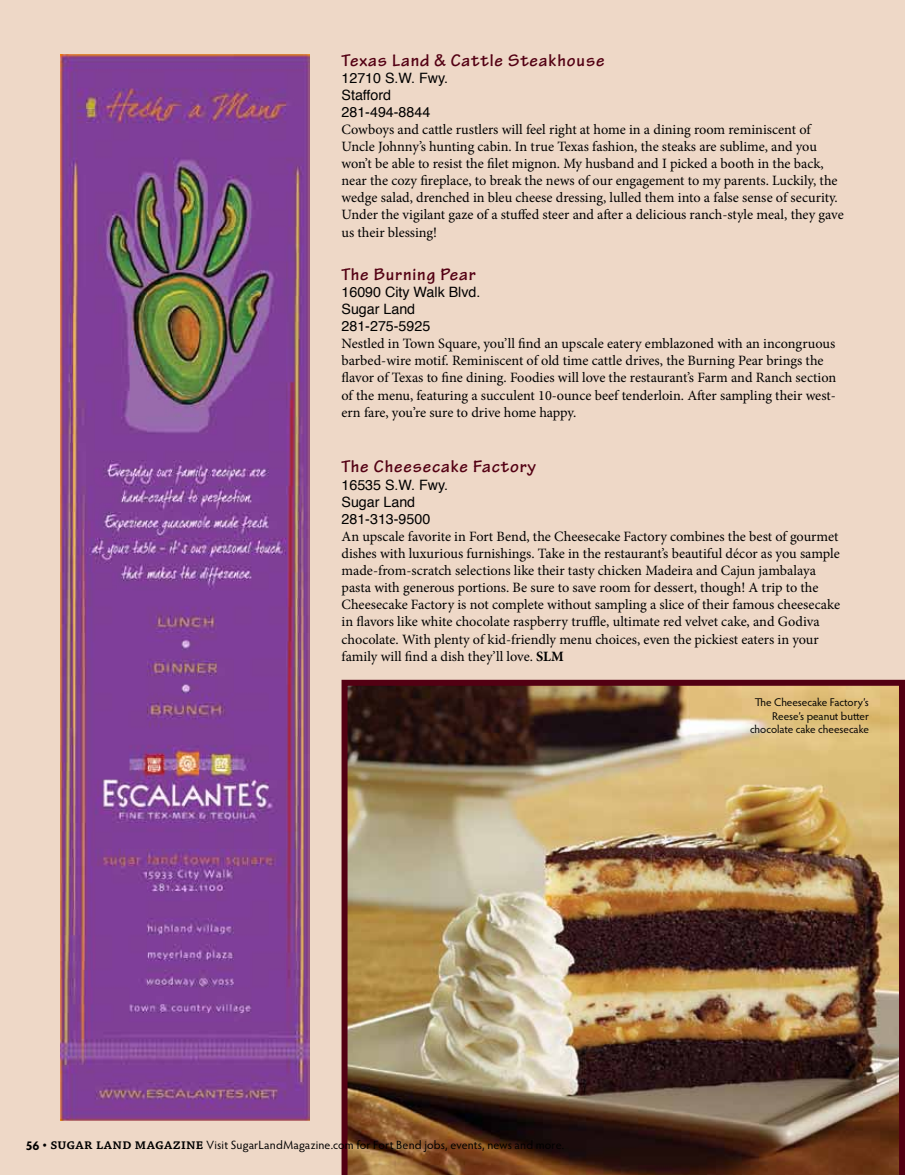
<style>
.page{position:relative;width:905px;height:1175px;background:#fff}
.page>*{position:absolute;margin:0;border:0;box-sizing:border-box;transform-origin:0 0}
.t1{font:700 18px "Tekton Pro";letter-spacing:.05em;color:#530013}
.t2{font:14.25px/17.1px "Minion Pro";color:#000}
.t3{font:14.25px/17.1px "Helvetica";color:#000}
.t4{font:12px "Hypatia Sans Pro";letter-spacing:.015em;color:#000}
.t5{font:11.25px/13.5px "Hypatia Sans Pro";letter-spacing:-.005em;color:#000;text-align:right}
.s1{font-weight:700}
.s2{font-weight:700;font-size:12.75px}
.s3{font-family:"Chaparral Pro";font-size:15px}
.s4{font-family:"Chaparral Pro";font-weight:600;font-size:15px}
</style>
<div class="page">
<div style="left:0;top:0;width:904px;height:1174px;background:#eed8c7"></div>
<img style="left:341px;top:680px;width:563px;height:494px">
<img style="left:61px;top:54px;width:248px;height:1067px">
<p class="t1" style="left:341px;top:49px;width:264px">Texas Land &amp; Cattle Steakhouse</p>
<p class="t3" style="left:341px;top:69px;width:108px">12710 S.W. Fwy.<br>Stafford<br>281-494-8844</p>
<p class="t2" style="left:341px;top:121px;width:504px">Cowboys and cattle rustlers will feel right at home in a dining room reminiscent of Uncle Johnny’s hunting cabin. In true Texas fashion, the steaks are sublime, and you won’t be able to resist the filet mignon. My husband and I picked a booth in the back, near the cozy fireplace, to break the news of our engagement to my parents. Luckily, the wedge salad, drenched in bleu cheese dressing, lulled them into a false sense of security.<br>Under the vigilant gaze of a stuffed steer and after a delicious ranch-style meal, they gave us their blessing!</p>
<p class="t1" style="left:341px;top:263px;width:135px">The Burning Pear</p>
<p class="t3" style="left:341px;top:284px;width:140px">16090 City Walk Blvd.<br>Sugar Land<br>281-275-5925</p>
<p class="t2" style="left:341px;top:335px;width:496px">Nestled in Town Square, you’ll find an upscale eatery emblazoned with an incongruous barbed-wire motif. Reminiscent of old time cattle drives, the Burning Pear brings the flavor of Texas to fine dining. Foodies will love the restaurant’s Farm and Ranch section of the menu, featuring a succulent 10-ounce beef tenderloin. After sampling their west&shy;ern fare, you’re sure to drive home happy.</p>
<p class="t1" style="left:341px;top:456px;width:196px">The Cheesecake Factory</p>
<p class="t3" style="left:341px;top:476px;width:108px">16535 S.W. Fwy.<br>Sugar Land<br>281-313-9500</p>
<p class="t2" style="left:341px;top:528px;width:500px">An upscale favorite in Fort Bend, the Cheesecake Factory combines the best of gourmet dishes with luxurious furnishings. Take in the restaurant’s beautiful décor as you sample made-from-scratch selections like their tasty chicken Madeira and Cajun jambalaya pasta with generous portions. Be sure to save room for dessert, though! A trip to the Cheesecake Factory is not complete without sampling a slice of their famous cheesecake in flavors like white chocolate raspberry truffle, ultimate red velvet cake, and Godiva chocolate. With plenty of kid-friendly menu choices, even the pickiest eaters in your family will find a dish they’ll love. <span class="s1">SLM</span></p>
<p class="t5" style="left:750px;top:695px;width:120px">The Cheesecake Factory’s<br>Reese’s peanut butter chocolate cake cheesecake</p>
<p class="t4" style="left:26px;top:1136px;width:540px"><span class="s2">56</span> <span class="s3">•</span> <span class="s4">sugar land magazine</span> Visit SugarLandMagazine.com for Fort Bend jobs, events, news and more.</p>
</div>
